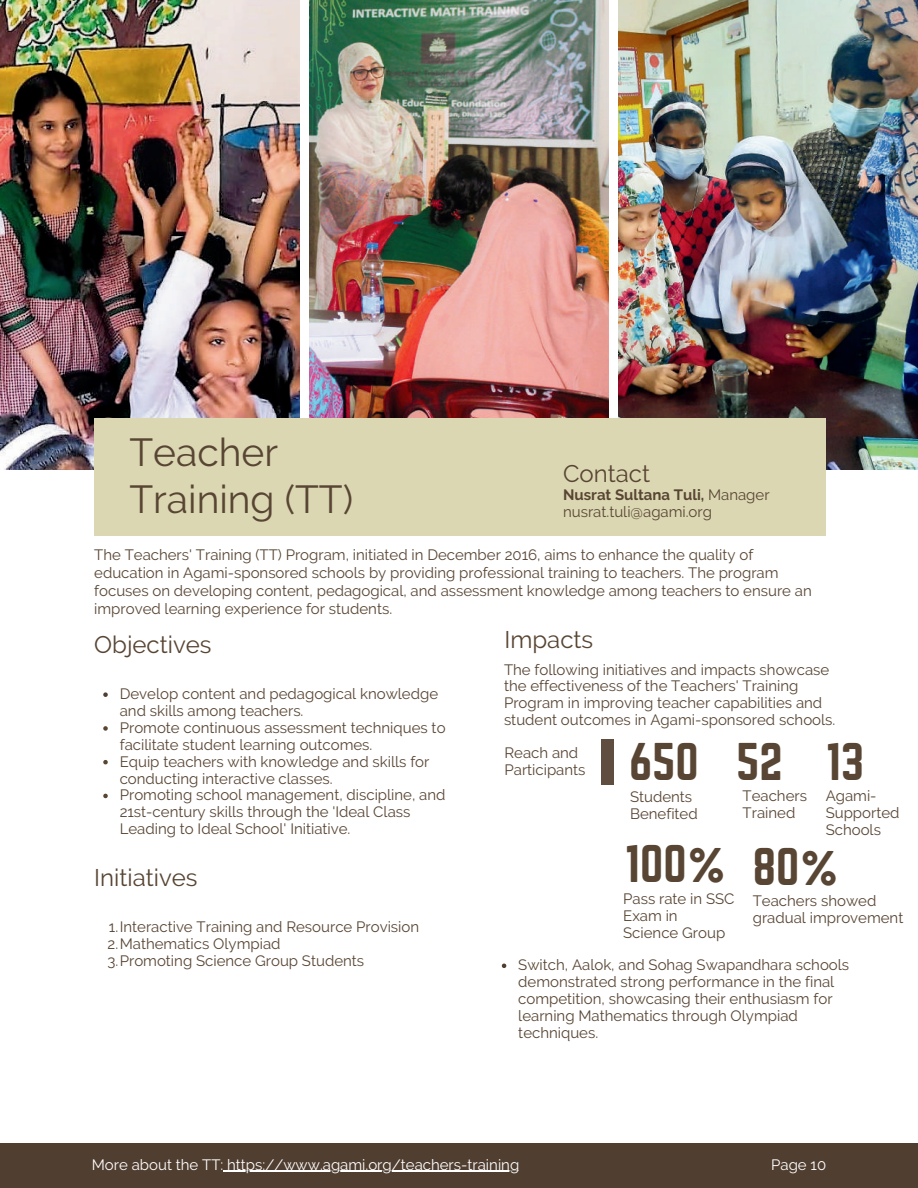
<style>
.page{position:relative;width:918px;height:1188px;background:#fff}
.page>*{position:absolute;margin:0;border:0;box-sizing:border-box;transform-origin:0 0}
.t1{font:46.35px "Norwester";color:#584533}
.t2{font:39px/47.2px "Raleway";color:#584533}
.t3{font:24px "Raleway";color:#584533}
.t4{font:15px/16.8px "Raleway";color:#584533}
.t5{font:15px "Raleway";color:#fff}
.s1{font-weight:700}
</style>
<div class="page">
<img style="left:0;top:0;width:299px;height:469px">
<img style="left:309px;top:0;width:300px;height:419px">
<img style="left:619px;top:0;width:299px;height:469px">
<svg style="left:103px;top:692px;width:5px;height:5px"></svg>
<svg style="left:103px;top:726px;width:5px;height:5px"></svg>
<svg style="left:103px;top:760px;width:5px;height:4px"></svg>
<svg style="left:103px;top:794px;width:5px;height:4px"></svg>
<svg style="left:502px;top:964px;width:4px;height:4px"></svg>
<div style="left:0;top:1143px;width:918px;height:45px;background:#503e30"></div>
<div style="left:602px;top:739px;width:11px;height:46px;background:#5f4e3f"></div>
<hr style="left:223px;top:1171px;width:296px;height:1px;background:#fff">
<div style="left:94px;top:419px;width:732px;height:117px;background:#dbd7b3"></div>
<h2 class="t2" style="left:129px;top:429px;width:225px">Teacher<br>Training (TT)</h2>
<h3 class="t3" style="left:563px;top:460px;width:89px">Contact</h3>
<p class="t4" style="left:563px;top:486px;width:208px"><span class="s1">Nusrat Sultana Tuli,</span> Manager nusrat.tuli@agami.org</p>
<p class="t4" style="left:94px;top:546px;width:719px;line-height:18px">The Teachers' Training (TT) Program, initiated in December 2016, aims to enhance the quality of education in Agami-sponsored schools by providing professional training to teachers. The program focuses on developing content, pedagogical, and assessment knowledge among teachers to ensure an improved learning experience for students.</p>
<h3 class="t3" style="left:505px;top:626px;width:90px">Impacts</h3>
<p class="t4" style="left:504px;top:661px;width:333px">The following initiatives and impacts showcase the effectiveness of the Teachers' Training Program in improving teacher capabilities and student outcomes in Agami-sponsored schools.</p>
<h1 class="t1" style="left:629px;top:740px;width:71px">650</h1>
<h3 class="t3" style="left:94px;top:631px;width:119px">Objectives</h3>
<p class="t4" style="left:120px;top:685px;width:327px">Develop content and pedagogical knowledge and skills among teachers.<br>Promote continuous assessment techniques to facilitate student learning outcomes.<br>Equip teachers with knowledge and skills for conducting interactive classes.<br>Promoting school management, discipline, and 21st-century skills through the 'Ideal Class Leading to Ideal School' Initiative.</p>
<h1 class="t1" style="left:736px;top:740px;width:129px">52 13</h1>
<p class="t4" style="left:505px;top:744px;width:83px">Reach and<br>Participants</p>
<p class="t4" style="left:630px;top:788px;width:69px">Students<br>Benefited</p>
<p class="t4" style="left:743px;top:788px;width:66px">Teachers<br>Trained</p>
<p class="t4" style="left:826px;top:788px;width:75px">Agami-<br>Supported<br>Schools</p>
<h3 class="t3" style="left:94px;top:864px;width:105px">Initiatives</h3>
<p class="t4" style="left:107px;top:918px;width:313px">1.Interactive Training and Resource Provision<br>2.Mathematics Olympiad<br>3.Promoting Science Group Students</p>
<h1 class="t1" style="left:625px;top:841px;width:216px">100% 80%</h1>
<p class="t4" style="left:623px;top:890px;width:113px">Pass rate in SSC<br>Exam in<br>Science Group</p>
<p class="t4" style="left:753px;top:893px;width:152px">Teachers showed gradual improvement</p>
<p class="t4" style="left:518px;top:957px;width:332px">Switch, Aalok, and Sohag Swapandhara schools demonstrated strong performance in the final competition, showcasing their enthusiasm for learning Mathematics through Olympiad techniques.</p>
<p class="t5" style="left:92px;top:1156px;width:429px">More about the TT: https://www.agami.org/teachers-training</p>
<p class="t5" style="left:771px;top:1156px;width:56px">Page 10</p>
</div>
